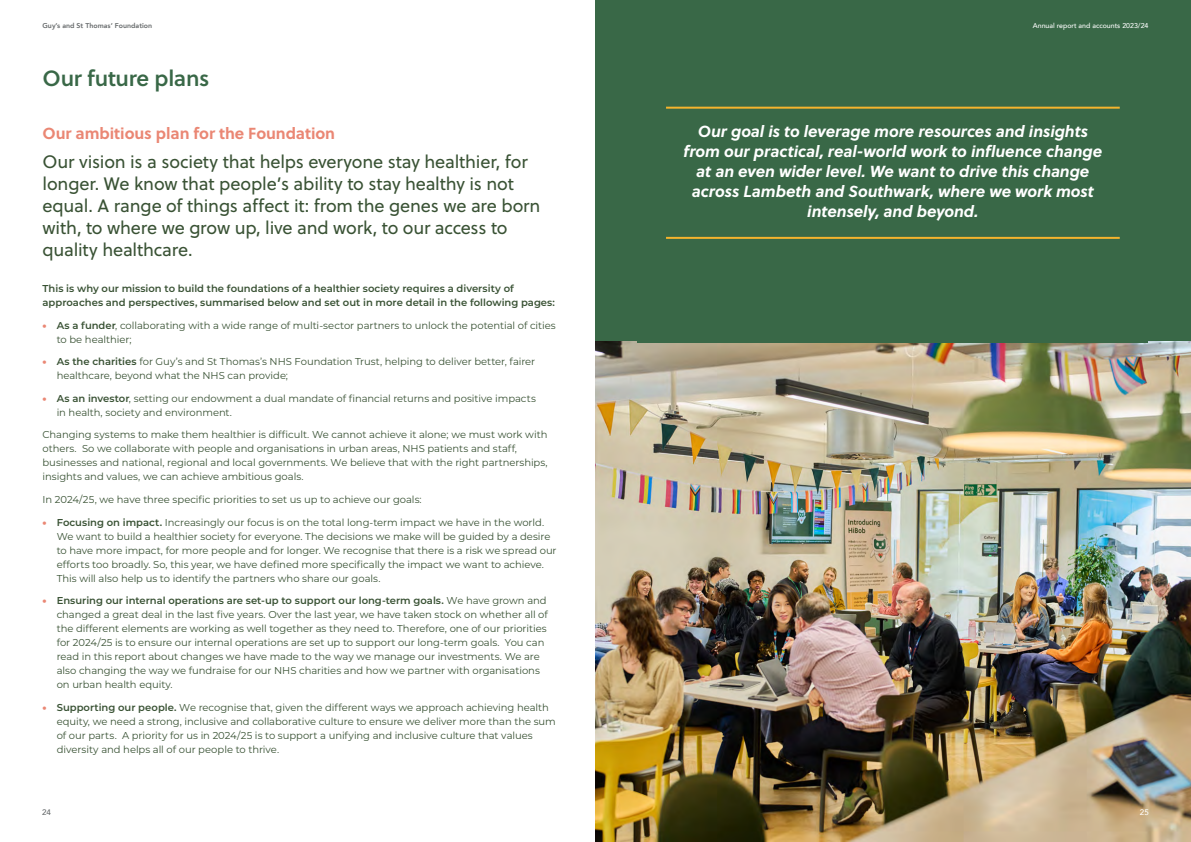
<style>
.page{position:relative;width:1191px;height:842px;background:#fff}
.page>*{position:absolute;margin:0;border:0;box-sizing:border-box;transform-origin:0 0}
.t1{font:22px "Soleil Sb";letter-spacing:-.015em;color:#396847}
.t2{font:18px/22px "Soleil";letter-spacing:-.01em;color:#395234}
.t3{font:italic 700 16px/20px "Soleil";letter-spacing:-.01em;color:#fff;text-align:center}
.t4{font:700 16px "Soleil";letter-spacing:-.005em;color:#ea8774}
.t5{font:10px/14px "Montserrat";letter-spacing:-.005em;color:#395234}
.t6{font:600 10px/14px "Montserrat";color:#395234}
.t7{font:500 8px "Avenir";color:#666a6b}
.t8{font:500 8px "Avenir";color:#fff}
.t9{font:500 7px "Avenir";color:#fff}
.t10{font:800 7px "Avenir";color:#666a6b}
.s1{font-weight:900;color:#ea8774}
.s2{font-weight:600}
</style>
<div class="page">
<img style="left:595px;top:340px;width:596px;height:502px">
<div style="left:595px;top:0;width:596px;height:340px;background:#396847"></div>
<div style="left:637px;top:0;width:511px;height:342px;background:#396847"></div>
<hr style="left:666px;top:237px;width:453px;height:2px;background:#f5b42d">
<hr style="left:666px;top:107px;width:453px;height:2px;background:#f5b42d">
<p class="t10" style="left:43px;top:20px;width:111px">Guy’s and St Thomas’ Foundation</p>
<h1 class="t1" style="left:43px;top:62px;width:168px">Our future plans</h1>
<p class="t4" style="left:43px;top:121px;width:294px">Our ambitious plan for the Foundation</p>
<p class="t2" style="left:43px;top:150px;width:499px">Our vision is a society that helps everyone stay healthier, for longer. We know that people’s ability to stay healthy is not equal. A range of things afect it: from the genes we are born with, to where we grow up, live and work, to our access to quality healthcare.</p>
<p class="t6" style="left:43px;top:281px;width:514px">This is why our mission to build the foundations of a healthier society requires a diversity of approaches and perspectives, summarised below and set out in more detail in the following pages:</p>
<p class="t5" style="left:57px;top:318px;width:500px;text-indent:-14px"><span class="s1">•</span> <span class="s2">As a funder</span>, collaborating with a wide range of multi-sector partners to unlock the potential of cities to be healthier;</p>
<p class="t5" style="left:57px;top:355px;width:480px;text-indent:-14px"><span class="s1">•</span> <span class="s2">As the charities</span> for Guy’s and St Thomas’s NHS Foundation Trust, helping to deliver better, fairer healthcare, beyond what the NHS can provide;</p>
<p class="t5" style="left:57px;top:391px;width:481px;text-indent:-14px"><span class="s1">•</span> <span class="s2">As an investor</span>, setting our endowment a dual mandate of financial returns and positive impacts in health, society and environment.</p>
<p class="t5" style="left:43px;top:428px;width:506px">Changing systems to make them healthier is difficult. We cannot achieve it alone; we must work with others. So we collaborate with people and organisations in urban areas, NHS patients and staff, businesses and national, regional and local governments. We believe that with the right partnerships, insights and values, we can achieve ambitious goals.</p>
<p class="t5" style="left:43px;top:492px;width:381px">In 2024/25, we have three specific priorities to set us up to achieve our goals:</p>
<p class="t5" style="left:57px;top:515px;width:501px;text-indent:-14px"><span class="s1">•</span> <span class="s2">Focusing on impact.</span> Increasingly our focus is on the total long-term impact we have in the world.<br>We want to build a healthier society for everyone. The decisions we make will be guided by a desire to have more impact, for more people and for longer. We recognise that there is a risk we spread our efforts too broadly. So, this year, we have defined more specifically the impact we want to achieve.<br>This will also help us to identify the partners who share our goals.</p>
<p class="t5" style="left:57px;top:593px;width:493px;text-indent:-14px"><span class="s1">•</span> <span class="s2">Ensuring our internal operations are set-up to support our long-term goals.</span> We have grown and changed a great deal in the last five years. Over the last year, we have taken stock on whether all of the different elements are working as well together as they need to. Therefore, one of our priorities for 2024/25 is to ensure our internal operations are set up to support our long-term goals. You can read in this report about changes we have made to the way we manage our investments. We are also changing the way we fundraise for our NHS charities and how we partner with organisations on urban health equity.</p>
<p class="t5" style="left:57px;top:700px;width:500px;text-indent:-14px"><span class="s1">•</span> <span class="s2">Supporting our people.</span> We recognise that, given the different ways we approach achieving health equity, we need a strong, inclusive and collaborative culture to ensure we deliver more than the sum of our parts. A priority for us in 2024/25 is to support a unifying and inclusive culture that values diversity and helps all of our people to thrive.</p>
<p class="t9" style="left:1032px;top:20px;width:117px">Annual report and accounts 2023/24</p>
<p class="t3" style="left:683px;top:121px;width:420px">Our goal is to leverage more resources and insights from our practical, real-world work to influence change at an even wider level. We want to drive this change across Lambeth and Southwark, where we work most intensely, and beyond.</p>
<p class="t7" style="left:42px;top:805px;width:10px">24</p>
<p class="t8" style="left:1139px;top:805px;width:10px">25</p>
</div>
